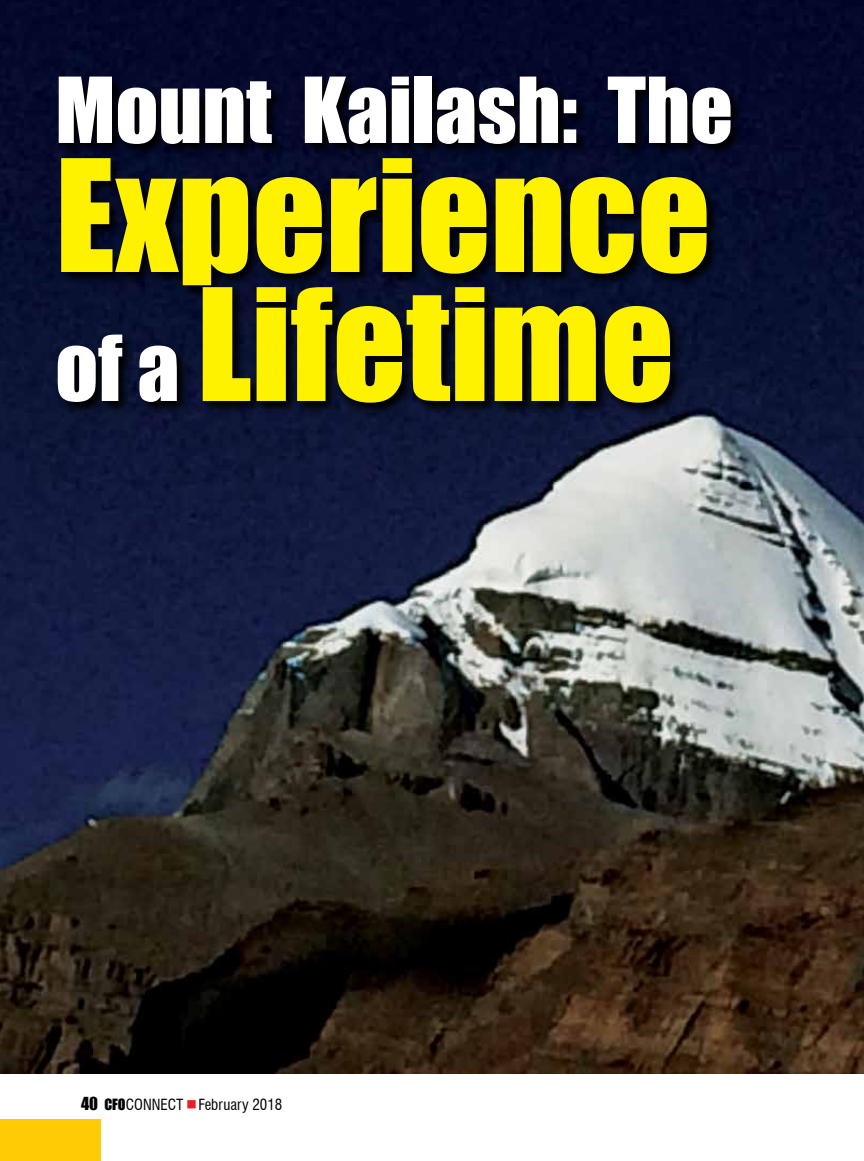
<style>
.page{position:relative;width:864px;height:1161px;background:#fff}
.page>*{position:absolute;margin:0;border:0;box-sizing:border-box;transform-origin:0 0}
.t1{font:144px/129px "Impact";color:#fff200}
.t2{font:84px "Impact";color:#fff}
.t3{font:condensed 15px "Swiss 721 BT";color:#000}
.s1{font-size:84px;color:#fff}
.s2{font-family:"Impact";font-stretch:normal;font-size:16.5px}
.s3{font-family:"Impact";font-stretch:normal;font-size:14.25px}
</style>
<div class="page">
<img style="left:0;top:0;width:864px;height:1074px">
<svg style="left:55px;top:75px;width:690px;height:342px;background:#030718"></svg>
<div style="left:0;top:1119px;width:101px;height:42px;background:#ffcb05"></div>
<h2 class="t2" style="left:55px;top:45px;width:679px">Mount Kailash: The</h2>
<h1 class="t1" style="left:55px;top:147px;width:657px">Experience <span class="s1">of a</span> Lifetime</h1>
<p class="t3" style="left:81px;top:1096px;width:203px"><span class="s2">40</span> <span class="s3">CFO</span>CONNECT February 2018</p>
</div>
